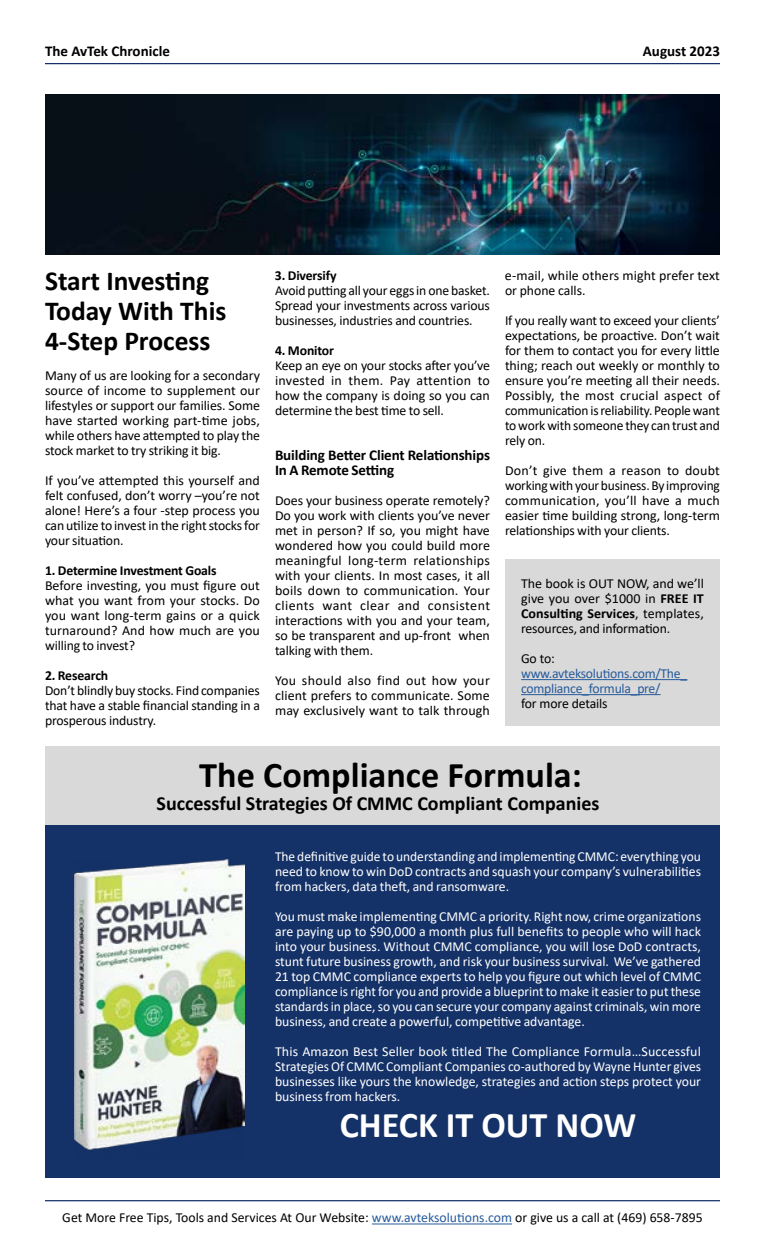
<style>
.page{position:relative;width:765px;height:1260px;background:#fff}
.page>*{position:absolute;margin:0;border:0;box-sizing:border-box;transform-origin:0 0}
.t1{font:700 36.25px "Calibri";color:#000}
.t2{font:700 36.25px "Calibri";color:#fff}
.t3{font:700 27.5px/30px "Calibri";color:#000}
.t4{font:700 20px "Calibri";color:#000}
.t5{font:700 15px/15px "Calibri";letter-spacing:-.01em;color:#000}
.t6{font:13.75px/15px "Calibri";letter-spacing:-.01em;color:#000;text-align:justify}
.t7{font:13.75px/15px "Calibri";color:#fff;text-align:justify}
.t8{font:700 13.75px "Calibri";letter-spacing:-.01em;color:#000}
.t9{font:13.75px/15px "Calibri";letter-spacing:-.02em;color:#275b9b}
.s1{font-weight:700}
.s2{color:#275b9b}
</style>
<div class="page">
<hr style="left:45px;top:63px;width:675px;height:1px;background:#153268">
<div style="left:45px;top:825px;width:675px;height:352px;background:#153268"></div>
<img style="left:74px;top:859px;width:170px;height:291px">
<div style="left:45px;top:746px;width:675px;height:79px;background:#d9d9d9"></div>
<div style="left:505px;top:559px;width:215px;height:167px;background:#d9d9d9"></div>
<img style="left:45px;top:94px;width:675px;height:161px">
<hr style="left:45px;top:1200px;width:675px;height:1px;background:#153268">
<hr style="left:372px;top:1224px;width:140px;height:1px;background:#275b9b">
<hr style="left:521px;top:679px;width:166px;height:1px;background:#275b9b">
<hr style="left:521px;top:694px;width:140px;height:1px;background:#275b9b">
<p class="t5" style="left:45px;top:44px;width:126px">The AvTek Chronicle</p>
<p class="t5" style="left:643px;top:44px;width:79px">August 2023</p>
<h2 class="t3" style="left:45px;top:266px;width:183px">Start Investing<br>Today With This<br>4-Step Process</h2>
<p class="t6" style="left:45px;top:368px;width:216px">Many of us are looking for a secondary source of income to supplement our lifestyles or support our families. Some have started working part-time jobs, while others have attempted to play the stock market to try striking it big.</p>
<p class="t6" style="left:45px;top:473px;width:217px">If you’ve attempted this yourself and felt confused, don’t worry –you’re not alone! Here’s a four -step process you can utilize to invest in the right stocks for your situation.</p>
<p class="t8" style="left:45px;top:561px;width:173px">1. Determine Investment Goals</p>
<p class="t6" style="left:45px;top:578px;width:216px">Before investing, you must figure out what you want from your stocks. Do you want long-term gains or a quick turnaround? And how much are you willing to invest?</p>
<p class="t8" style="left:45px;top:666px;width:65px">2. Research</p>
<p class="t6" style="left:45px;top:683px;width:216px">Don’t blindly buy stocks. Find companies that have a stable financial standing in a prosperous industry.</p>
<p class="t8" style="left:275px;top:266px;width:63px">3. Diversify</p>
<p class="t6" style="left:275px;top:283px;width:216px">Avoid putting all your eggs in one basket.<br>Spread your investments across various businesses, industries and countries.</p>
<p class="t8" style="left:275px;top:341px;width:61px">4. Monitor</p>
<p class="t6" style="left:275px;top:358px;width:216px">Keep an eye on your stocks after you’ve invested in them. Pay attention to how the company is doing so you can determine the best time to sell.</p>
<p class="t5" style="left:275px;top:447px;width:217px">Building Better Client Relationships<br>In A Remote Setting</p>
<p class="t6" style="left:275px;top:493px;width:217px">Does your business operate remotely?<br>Do you work with clients you’ve never met in person? If so, you might have wondered how you could build more meaningful long-term relationships with your clients. In most cases, it all boils down to communication. Your clients want clear and consistent interactions with you and your team, so be transparent and up-front when talking with them.</p>
<p class="t6" style="left:275px;top:673px;width:216px">You should also find out how your client prefers to communicate. Some may exclusively want to talk through</p>
<p class="t6" style="left:505px;top:268px;width:216px">e-mail, while others might prefer text or phone calls.</p>
<p class="t6" style="left:505px;top:313px;width:217px">If you really want to exceed your clients’ expectations, be proactive. Don’t wait for them to contact you for every little thing; reach out weekly or monthly to ensure you’re meeting all their needs.<br>Possibly, the most crucial aspect of communication is reliability. People want to work with someone they can trust and rely on.</p>
<p class="t6" style="left:505px;top:463px;width:217px">Don’t give them a reason to doubt working with your business. By improving communication, you’ll have a much easier time building strong, long-term relationships with your clients.</p>
<p class="t6" style="left:521px;top:576px;width:184px">The book is OUT NOW, and we’ll give you over $1000 in <span class="s1">FREE IT Consulting Services</span>, templates, resources, and information.</p>
<p class="t6" style="left:521px;top:651px;width:35px">Go to:</p>
<p class="t9" style="left:521px;top:666px;width:168px">www.avteksolutions.com/The_ compliance_formula_pre/</p>
<p class="t6" style="left:521px;top:696px;width:88px">for more details</p>
<h1 class="t1" style="left:199px;top:750px;width:384px">The Compliance Formula:</h1>
<h3 class="t4" style="left:157px;top:789px;width:444px">Successful Strategies Of CMMC Compliant Companies</h3>
<p class="t7" style="left:275px;top:848px;width:428px">The definitive guide to understanding and implementing CMMC: everything you need to know to win DoD contracts and squash your company’s vulnerabilities from hackers, data theft, and ransomware.</p>
<p class="t7" style="left:275px;top:908px;width:428px">You must make implementing CMMC a priority. Right now, crime organizations are paying up to $90,000 a month plus full benefits to people who will hack into your business. Without CMMC compliance, you will lose DoD contracts, stunt future business growth, and risk your business survival. We’ve gathered 21 top CMMC compliance experts to help you figure out which level of CMMC compliance is right for you and provide a blueprint to make it easier to put these standards in place, so you can secure your company against criminals, win more business, and create a powerful, competitive advantage.</p>
<p class="t7" style="left:275px;top:1043px;width:428px">This Amazon Best Seller book titled The Compliance Formula…Successful Strategies Of CMMC Compliant Companies co-authored by Wayne Hunter gives businesses like yours the knowledge, strategies and action steps protect your business from hackers.</p>
<h1 class="t2" style="left:340px;top:1099px;width:298px">CHECK IT OUT NOW</h1>
<p class="t6" style="left:62px;top:1210px;width:642px">Get More Free Tips, Tools and Services At Our Website: <span class="s2">www.avteksolutions.com</span> or give us a call at (469) 658-7895</p>
</div>
